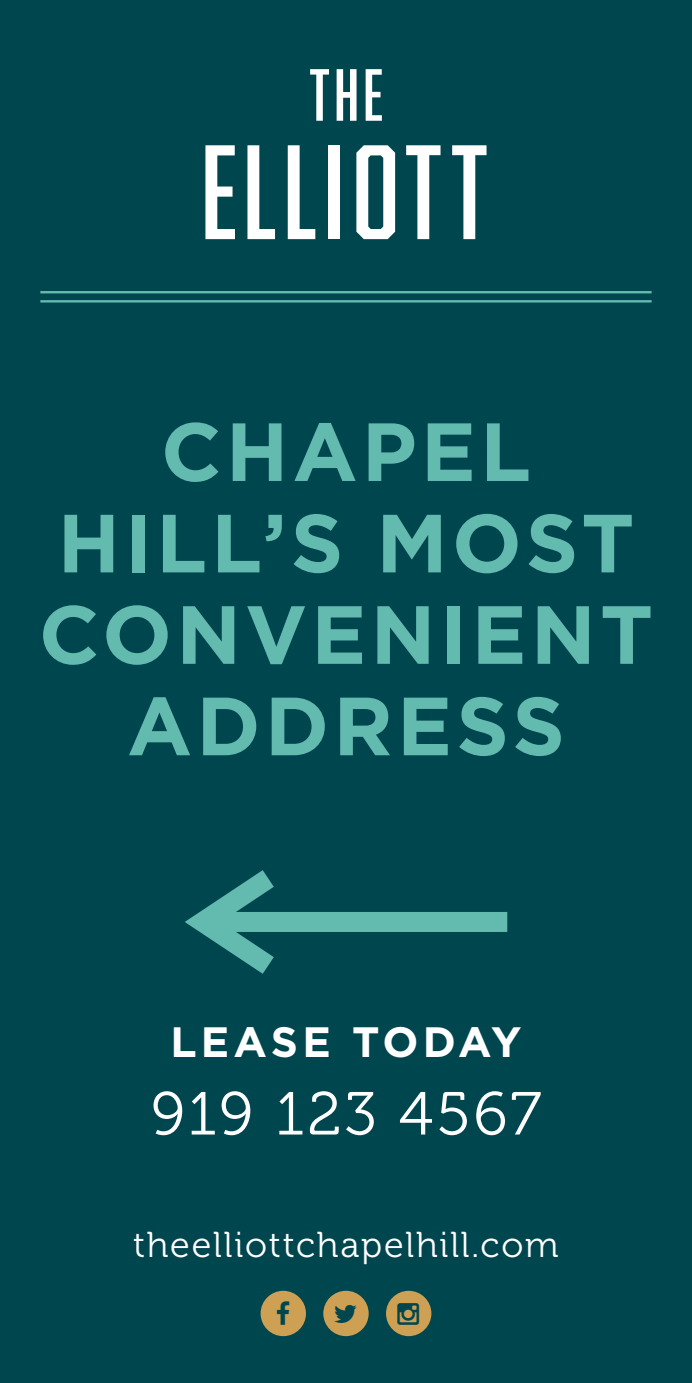
<style>
.page{position:relative;width:692px;height:1383px;background:#fff}
.page>*{position:absolute;margin:0;border:0;box-sizing:border-box;transform-origin:0 0}
.t1{font:700 82.24px/91.4px "Gotham";letter-spacing:.05em;color:#63bbb0;text-align:center}
.t2{font:60.52px "Museo 300";letter-spacing:.05em;color:#fff}
.t3{font:700 42.4px "Gotham";letter-spacing:.095em;color:#fff}
.t4{font:35.92px "Museo 300";letter-spacing:.05em;color:#fff}
</style>
<div class="page">
<div style="left:0;top:0;width:691px;height:1382px;background:#00464f"></div>
<hr style="left:40px;top:291px;width:611px;height:2px;background:#63bbb0">
<hr style="left:40px;top:300px;width:611px;height:2px;background:#63bbb0">
<svg style="left:205px;top:145px;width:30px;height:94px"></svg>
<svg style="left:247px;top:145px;width:28px;height:94px"></svg>
<svg style="left:287px;top:145px;width:28px;height:94px"></svg>
<div style="left:328px;top:145px;width:11px;height:94px;background:#fff"></div>
<svg style="left:356px;top:145px;width:39px;height:94px"></svg>
<svg style="left:406px;top:145px;width:34px;height:94px"></svg>
<svg style="left:452px;top:145px;width:34px;height:94px"></svg>
<svg style="left:310px;top:69px;width:19px;height:52px"></svg>
<svg style="left:336px;top:69px;width:20px;height:52px"></svg>
<svg style="left:365px;top:69px;width:16px;height:52px"></svg>
<div style="left:208px;top:912px;width:299px;height:20px;background:#63bbb0"></div>
<svg style="left:185px;top:870px;width:89px;height:104px"></svg>
<div style="left:260px;top:1290px;width:46px;height:46px;background:#cda054;border-radius:50%"></div>
<div style="left:323px;top:1290px;width:45px;height:46px;background:#cda054;border-radius:50%"></div>
<div style="left:386px;top:1290px;width:45px;height:46px;background:#cda054;border-radius:50%"></div>
<p class="t1" style="left:39px;top:405px;width:615px">CHAPEL<br>HILL’S MOST<br>CONVENIENT<br>ADDRESS</p>
<p class="t3" style="left:170px;top:1013px;width:352px">LEASE TODAY</p>
<p class="t2" style="left:151px;top:1081px;width:391px">919 123 4567</p>
<p class="t4" style="left:133px;top:1225px;width:426px">theelliottchapelhill.com</p>
</div>
